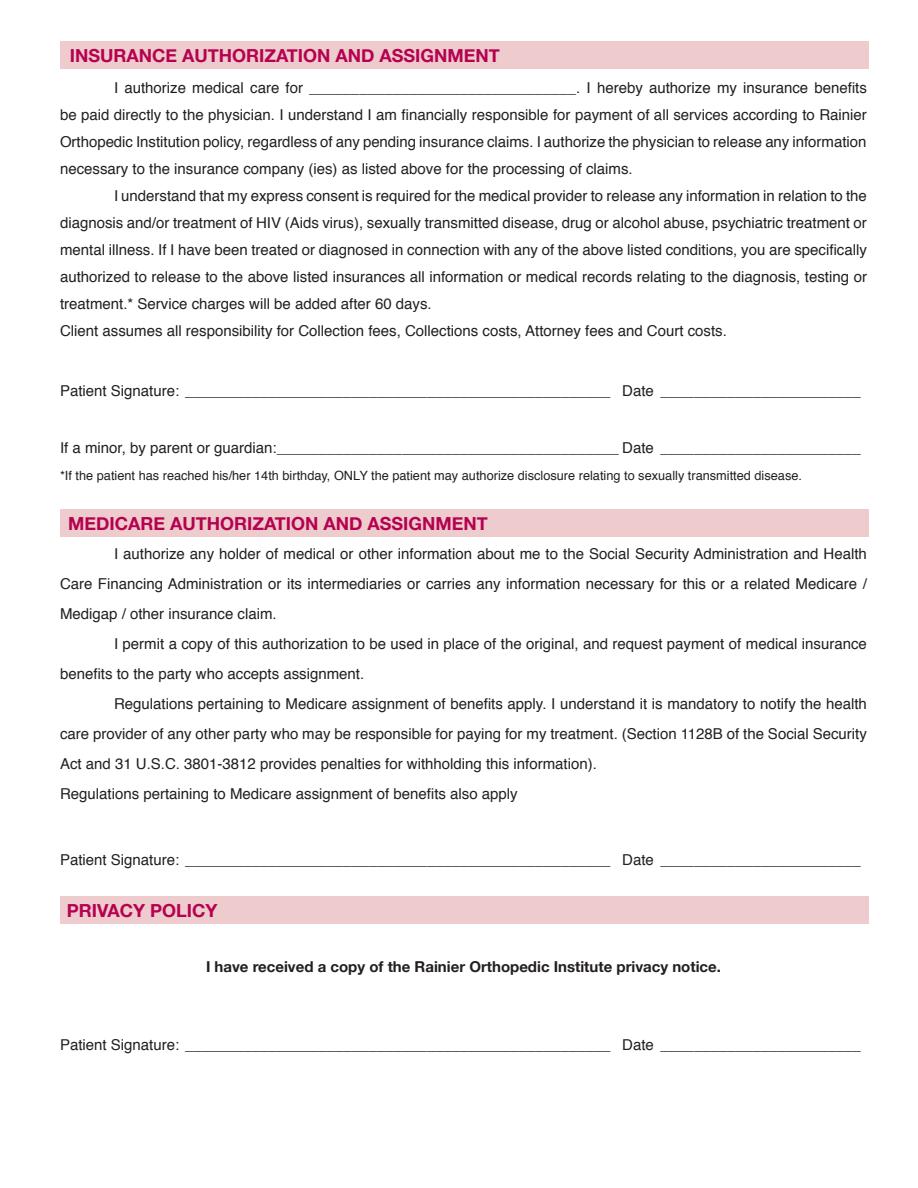
<style>
.page{position:relative;width:918px;height:1188px;background:#fff}
.page>*{position:absolute;margin:0;border:0;box-sizing:border-box;transform-origin:0 0}
.t1{font:700 18px "Helvetica Neue";color:#b60150}
.t2{font:15px/27px "Helvetica";color:#231f20;text-align:justify}
.t3{font:700 15px "Helvetica Neue";color:#231f20}
.t4{font:12.75px "Helvetica";color:#231f20}
</style>
<div class="page">
<div style="left:60px;top:41px;width:808px;height:28px;background:#eecbcd"></div>
<div style="left:60px;top:509px;width:808px;height:28px;background:#eecbcd"></div>
<div style="left:60px;top:896px;width:808px;height:28px;background:#eecbcd"></div>
<p class="t1" style="left:70px;top:40px;width:431px">INSURANCE AUTHORIZATION AND ASSIGNMENT</p>
<p class="t2" style="left:60px;top:75px;width:808px;text-indent:54px">I authorize medical care for ________________________________. I hereby authorize my insurance benefits be paid directly to the physician. I understand I am financially responsible for payment of all services according to Rainier Orthopedic Institution policy, regardless of any pending insurance claims. I authorize the physician to release any information necessary to the insurance company (ies) as listed above for the processing of claims.</p>
<p class="t2" style="left:60px;top:183px;width:809px;text-indent:54px">I understand that my express consent is required for the medical provider to release any information in relation to the diagnosis and/or treatment of HIV (Aids virus), sexually transmitted disease, drug or alcohol abuse, psychiatric treatment or mental illness. If I have been treated or diagnosed in connection with any of the above listed conditions, you are specifically authorized to release to the above listed insurances all information or medical records relating to the diagnosis, testing or treatment.* Service charges will be added after 60 days.</p>
<p class="t2" style="left:60px;top:318px;width:668px">Client assumes all responsibility for Collection fees, Collections costs, Attorney fees and Court costs.</p>
<p class="t2" style="left:60px;top:378px;width:802px">Patient Signature: ___________________________________________________ Date ________________________</p>
<p class="t2" style="left:60px;top:435px;width:802px">If a minor, by parent or guardian:_________________________________________ Date ________________________</p>
<p class="t4" style="left:60px;top:466px;width:744px">*If the patient has reached his/her 14th birthday, ONLY the patient may authorize disclosure relating to sexually transmitted disease.</p>
<p class="t1" style="left:68px;top:508px;width:421px">MEDICARE AUTHORIZATION AND ASSIGNMENT</p>
<p class="t2" style="left:60px;top:540px;width:808px;line-height:30px;text-indent:54px">I authorize any holder of medical or other information about me to the Social Security Administration and Health Care Financing Administration or its intermediaries or carries any information necessary for this or a related Medicare / Medigap / other insurance claim.</p>
<p class="t2" style="left:60px;top:630px;width:808px;line-height:30px;text-indent:54px">I permit a copy of this authorization to be used in place of the original, and request payment of medical insurance benefits to the party who accepts assignment.</p>
<p class="t2" style="left:60px;top:690px;width:808px;line-height:30px;text-indent:54px">Regulations pertaining to Medicare assignment of benefits apply. I understand it is mandatory to notify the health care provider of any other party who may be responsible for paying for my treatment. (Section 1128B of the Social Security Act and 31 U.S.C. 3801-3812 provides penalties for withholding this information).</p>
<p class="t2" style="left:60px;top:781px;width:459px">Regulations pertaining to Medicare assignment of benefits also apply</p>
<p class="t2" style="left:60px;top:847px;width:802px">Patient Signature: ___________________________________________________ Date ________________________</p>
<p class="t1" style="left:67px;top:895px;width:152px">PRIVACY POLICY</p>
<p class="t3" style="left:206px;top:953px;width:516px">I have received a copy of the Rainier Orthopedic Institute privacy notice.</p>
<p class="t2" style="left:60px;top:1032px;width:802px">Patient Signature: ___________________________________________________ Date ________________________</p>
</div>
